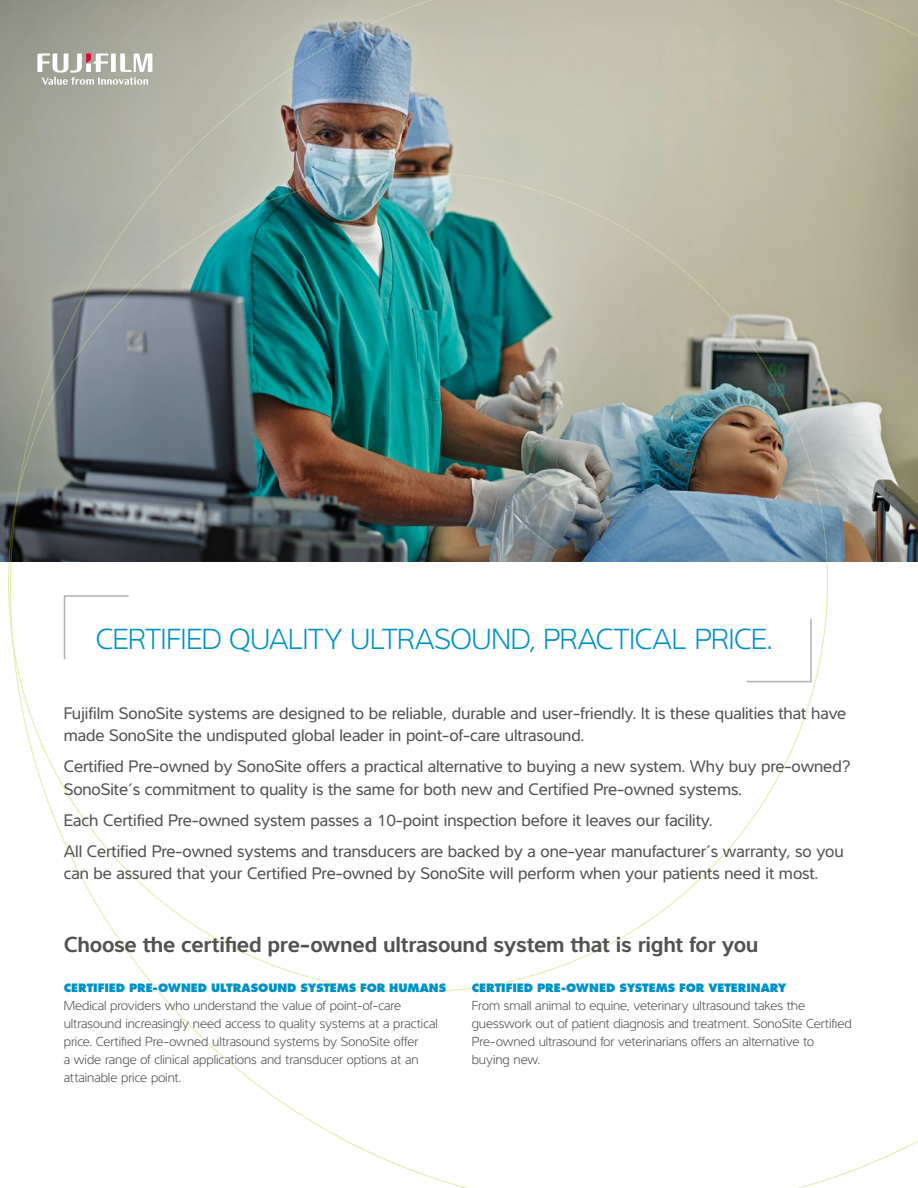
<style>
.page{position:relative;width:918px;height:1188px;background:#fff}
.page>*{position:absolute;margin:0;border:0;box-sizing:border-box;transform-origin:0 0}
.t1{font:300 30px "Interval Sans Pro";letter-spacing:-.015em;color:#0092c4}
.t2{font:700 22.5px "Interval Sans Pro Sem";letter-spacing:-.015em;color:#525251}
.t3{font:17.25px/22.5px "Interval Sans Pro";letter-spacing:-.005em;color:#525251}
.t4{font:300 13.5px/18px "Interval Sans Pro";letter-spacing:-.005em;color:#525251}
.t5{font:800 11.25px "Futura Std";letter-spacing:-.005em;color:#0092c4}
</style>
<div class="page">
<img style="left:0;top:0;width:918px;height:1188px">
<svg style="left:37px;top:53px;width:115px;height:32px"></svg>
<svg style="left:63px;top:595px;width:67px;height:66px"></svg>
<svg style="left:745px;top:617px;width:67px;height:66px"></svg>
<h1 class="t1" style="left:96px;top:618px;width:678px">CERTIFIED QUALITY ULTRASOUND, PRACTICAL PRICE.</h1>
<p class="t3" style="left:64px;top:701px;width:784px">Fujifilm SonoSite systems are designed to be reliable, durable and user-friendly. It is these qualities that have made SonoSite the undisputed global leader in point-of-care ultrasound.</p>
<p class="t3" style="left:64px;top:755px;width:789px">Certified Pre-owned by SonoSite offers a practical alternative to buying a new system. Why buy pre-owned?<br>SonoSite’s commitment to quality is the same for both new and Certified Pre-owned systems.</p>
<p class="t3" style="left:64px;top:804px;width:781px;line-height:31px">Each Certified Pre-owned system passes a 10-point inspection before it leaves our facility.<br>All Certified Pre-owned systems and transducers are backed by a one-year manufacturer’s warranty, so you</p>
<p class="t3" style="left:64px;top:862px;width:756px">can be assured that your Certified Pre-owned by SonoSite will perform when your patients need it most.</p>
<h2 class="t2" style="left:64px;top:926px;width:696px">Choose the certified pre-owned ultrasound system that is right for you</h2>
<p class="t5" style="left:64px;top:981px;width:384px">CERTIFIED PRE-OWNED ULTRASOUND SYSTEMS FOR HUMANS</p>
<p class="t4" style="left:64px;top:996px;width:376px">Medical providers who understand the value of point-of-care ultrasound increasingly need access to quality systems at a practical price. Certified Pre-owned ultrasound systems by SonoSite offer<br>a wide range of clinical applications and transducer options at an attainable price point.</p>
<p class="t5" style="left:472px;top:981px;width:316px">CERTIFIED PRE-OWNED SYSTEMS FOR VETERINARY</p>
<p class="t4" style="left:472px;top:996px;width:382px">From small animal to equine, veterinary ultrasound takes the guesswork out of patient diagnosis and treatment. SonoSite Certified Pre-owned ultrasound for veterinarians offers an alternative to buying new.</p>
</div>
